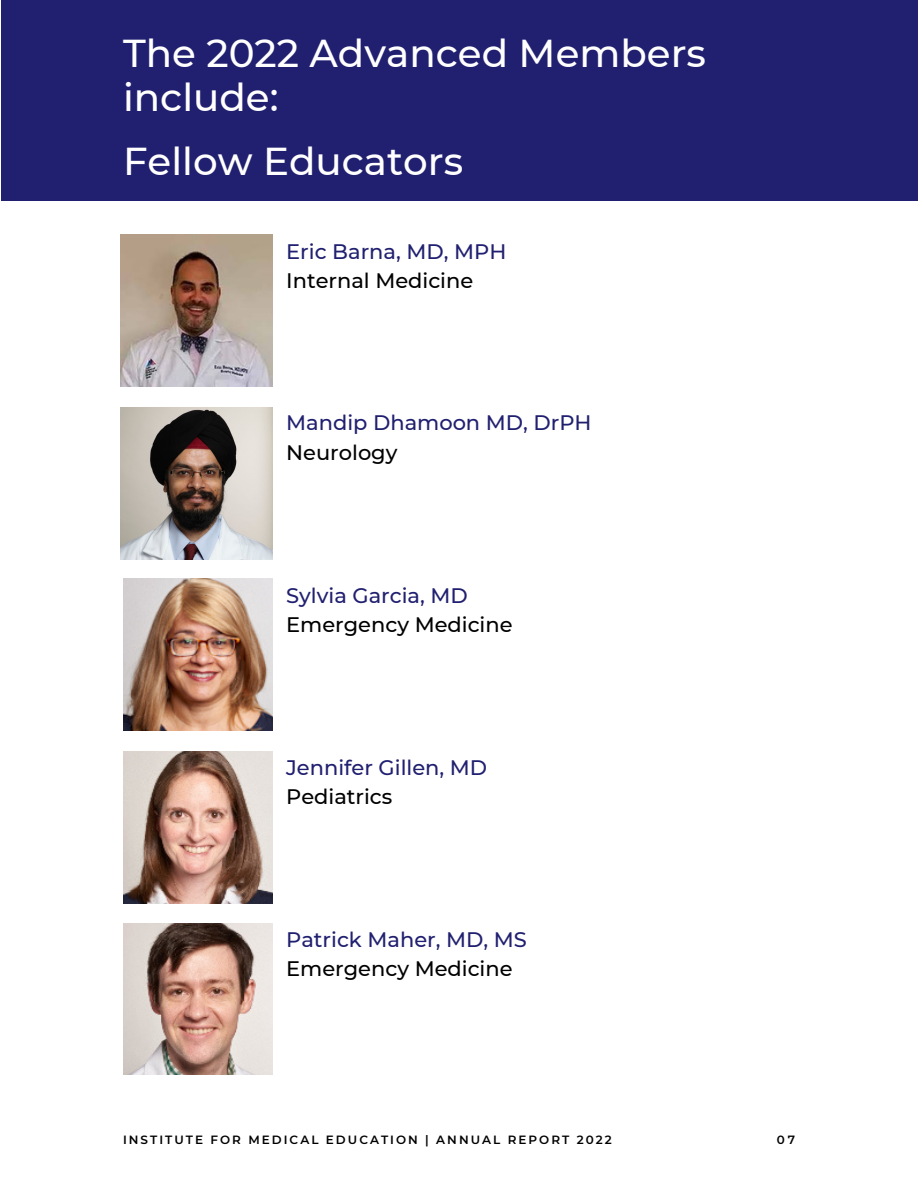
<style>
.page{position:relative;width:918px;height:1188px;background:#fff}
.page>*{position:absolute;margin:0;border:0;box-sizing:border-box;transform-origin:0 0}
.t1{font:500 38.85px/43.8px "Montserrat";color:#fff}
.t2{font:500 21px "Montserrat";color:#212070}
.t3{font:500 21px "Montserrat";color:#000}
.t4{font:600 12px "Montserrat";letter-spacing:.17em;color:#000}
</style>
<div class="page">
<img style="left:121px;top:234px;width:152px;height:152px">
<img style="left:121px;top:407px;width:152px;height:152px">
<img style="left:123px;top:579px;width:150px;height:152px">
<img style="left:123px;top:923px;width:150px;height:151px">
<img style="left:123px;top:751px;width:150px;height:152px">
<div style="left:1px;top:0;width:917px;height:201px;background:#212070"></div>
<h1 class="t1" style="left:123px;top:31px;width:585px">The 2022 Advanced Members include:</h1>
<h1 class="t1" style="left:123px;top:139px;width:342px">Fellow Educators</h1>
<p class="t2" style="left:286px;top:239px;width:222px">Eric Barna, MD, MPH</p>
<p class="t3" style="left:286px;top:268px;width:189px">Internal Medicine</p>
<p class="t2" style="left:286px;top:410px;width:307px">Mandip Dhamoon MD, DrPH</p>
<p class="t3" style="left:286px;top:439px;width:113px">Neurology</p>
<p class="t2" style="left:286px;top:582px;width:183px">Sylvia Garcia, MD</p>
<p class="t3" style="left:286px;top:612px;width:228px">Emergency Medicine</p>
<p class="t2" style="left:286px;top:755px;width:202px">Jennifer Gillen, MD</p>
<p class="t3" style="left:286px;top:784px;width:108px">Pediatrics</p>
<p class="t2" style="left:286px;top:927px;width:242px">Patrick Maher, MD, MS</p>
<p class="t3" style="left:286px;top:956px;width:228px">Emergency Medicine</p>
<p class="t4" style="left:123px;top:1132px;width:490px">INSTITUTE FOR MEDICAL EDUCATION | ANNUAL REPORT 2022</p>
<p class="t4" style="left:777px;top:1132px;width:20px">07</p>
</div>
